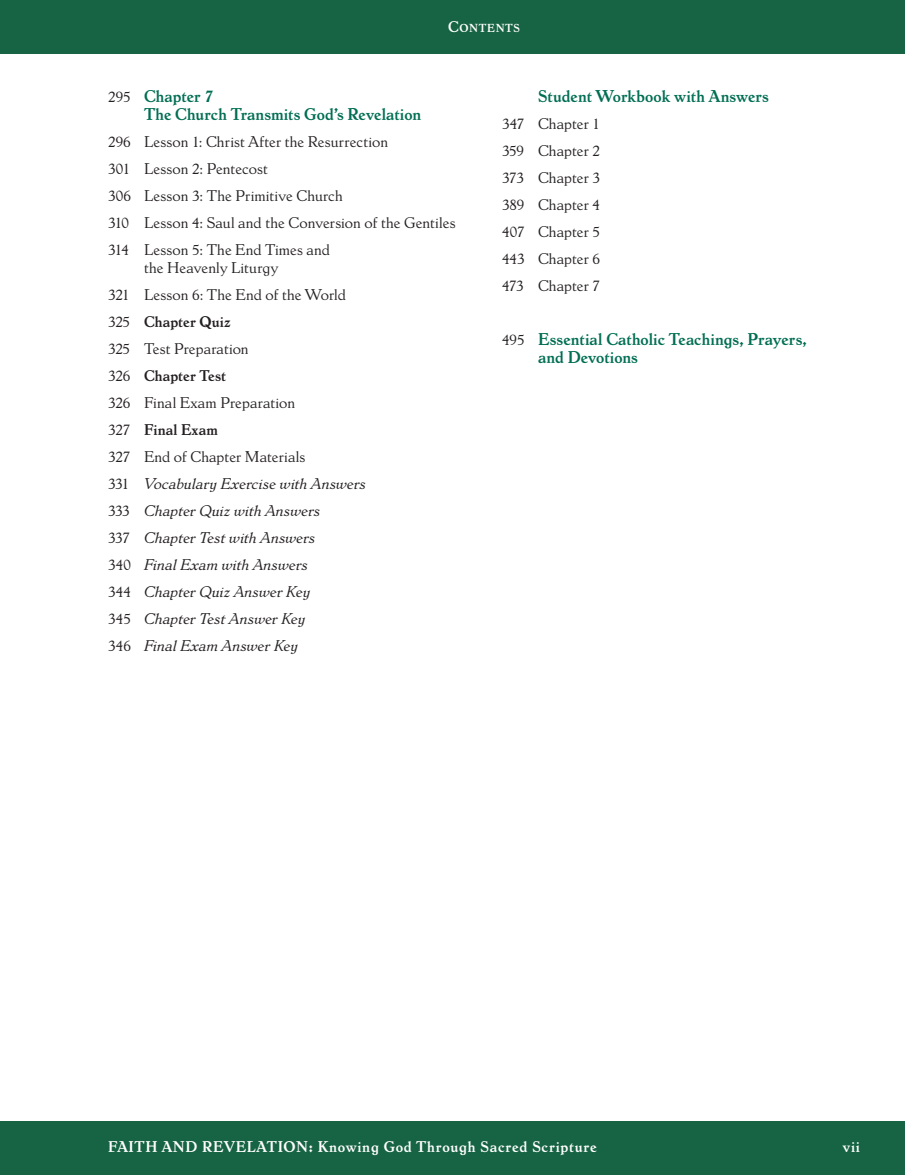
<style>
.page{position:relative;width:905px;height:1175px;background:#fff}
.page>*{position:absolute;margin:0;border:0;box-sizing:border-box;transform-origin:0 0}
.TOC_Chapter_Heads{font:700 16.5px/18px "Dutch Mediaeval";color:#006e53}
.TOC_Chapter_Heads-2{font:15px/18px "Dutch Mediaeval";letter-spacing:.005em;color:#231f20}
.TOC_Chapter_Heads-3{font:italic 15px "Dutch Mediaeval";letter-spacing:.005em;color:#231f20}
.t1{font:700 15px "Dutch Mediaeval";letter-spacing:.05em;color:#fff}
.TOC_Chapter_Heads-4{font:700 15px "Dutch Mediaeval";letter-spacing:.005em;color:#231f20}
.t2{font:700 11.25px "Dutch Mediaeval";letter-spacing:.065em;color:#fff}
.s1{font-size:15px}
.s2{font-weight:400;font-size:15px;color:#231f20}
.s3{font-weight:400}
.s4{font-style:normal}
</style>
<div class="page">
<div style="left:0;top:1120px;width:904px;height:54px;background:#176444"></div>
<div style="left:0;top:0;width:904px;height:54px;background:#176444"></div>
<p class="t2" style="left:448px;top:22px;width:73px"><span class="s1">C</span>ONTENTS</p>
<p class="TOC_Chapter_Heads" style="left:144px;top:87px;width:279px;text-indent:-36px"><span class="s2">295</span> Chapter 7<br>The Church Transmits God’s Revelation</p>
<p class="TOC_Chapter_Heads-2" style="left:108px;top:133px;width:281px">296 Lesson 1: Christ After the Resurrection</p>
<p class="TOC_Chapter_Heads-2" style="left:108px;top:160px;width:161px">301 Lesson 2: Pentecost</p>
<p class="TOC_Chapter_Heads-2" style="left:108px;top:187px;width:236px">306 Lesson 3: The Primitive Church</p>
<p class="TOC_Chapter_Heads-2" style="left:108px;top:214px;width:349px">310 Lesson 4: Saul and the Conversion of the Gentiles</p>
<p class="TOC_Chapter_Heads-2" style="left:144px;top:241px;width:187px;text-indent:-36px">314 Lesson 5: The End Times and the Heavenly Liturgy</p>
<p class="TOC_Chapter_Heads-2" style="left:108px;top:286px;width:239px">321 Lesson 6: The End of the World</p>
<p class="TOC_Chapter_Heads-4" style="left:108px;top:313px;width:124px"><span class="s3">325</span> Chapter Quiz</p>
<p class="TOC_Chapter_Heads-2" style="left:108px;top:340px;width:142px">325 Test Preparation</p>
<p class="TOC_Chapter_Heads-4" style="left:108px;top:367px;width:120px"><span class="s3">326</span> Chapter Test</p>
<p class="TOC_Chapter_Heads-2" style="left:108px;top:394px;width:188px">326 Final Exam Preparation</p>
<p class="TOC_Chapter_Heads-4" style="left:108px;top:421px;width:111px"><span class="s3">327</span> Final Exam</p>
<p class="TOC_Chapter_Heads-2" style="left:108px;top:448px;width:199px">327 End of Chapter Materials</p>
<p class="TOC_Chapter_Heads-3" style="left:108px;top:475px;width:259px"><span class="s4">331</span> Vocabulary Exercise with Answers</p>
<p class="TOC_Chapter_Heads-3" style="left:108px;top:502px;width:214px"><span class="s4">333</span> Chapter Quiz with Answers</p>
<p class="TOC_Chapter_Heads-3" style="left:108px;top:529px;width:209px"><span class="s4">337</span> Chapter Test with Answers</p>
<p class="TOC_Chapter_Heads-3" style="left:108px;top:556px;width:201px"><span class="s4">340</span> Final Exam with Answers</p>
<p class="TOC_Chapter_Heads-3" style="left:108px;top:583px;width:204px"><span class="s4">344</span> Chapter Quiz Answer Key</p>
<p class="TOC_Chapter_Heads-3" style="left:108px;top:610px;width:199px"><span class="s4">345</span> Chapter Test Answer Key</p>
<p class="TOC_Chapter_Heads-3" style="left:108px;top:637px;width:192px"><span class="s4">346</span> Final Exam Answer Key</p>
<p class="TOC_Chapter_Heads" style="left:538px;top:87px;width:232px">Student Workbook with Answers</p>
<p class="TOC_Chapter_Heads-2" style="left:502px;top:115px;width:99px">347 Chapter 1</p>
<p class="TOC_Chapter_Heads-2" style="left:502px;top:142px;width:99px">359 Chapter 2</p>
<p class="TOC_Chapter_Heads-2" style="left:502px;top:169px;width:99px">373 Chapter 3</p>
<p class="TOC_Chapter_Heads-2" style="left:502px;top:196px;width:99px">389 Chapter 4</p>
<p class="TOC_Chapter_Heads-2" style="left:502px;top:223px;width:99px">407 Chapter 5</p>
<p class="TOC_Chapter_Heads-2" style="left:502px;top:250px;width:99px">443 Chapter 6</p>
<p class="TOC_Chapter_Heads-2" style="left:502px;top:277px;width:99px">473 Chapter 7</p>
<p class="TOC_Chapter_Heads" style="left:538px;top:330px;width:270px;text-indent:-36px"><span class="s2">495</span> Essential Catholic Teachings, Prayers, and Devotions</p>
<p class="t1" style="left:108px;top:1138px;width:490px">FAITH AND REVELATION: Knowing God Through Sacred Scripture</p>
<p class="t1" style="left:842px;top:1138px;width:19px">vii</p>
</div>
